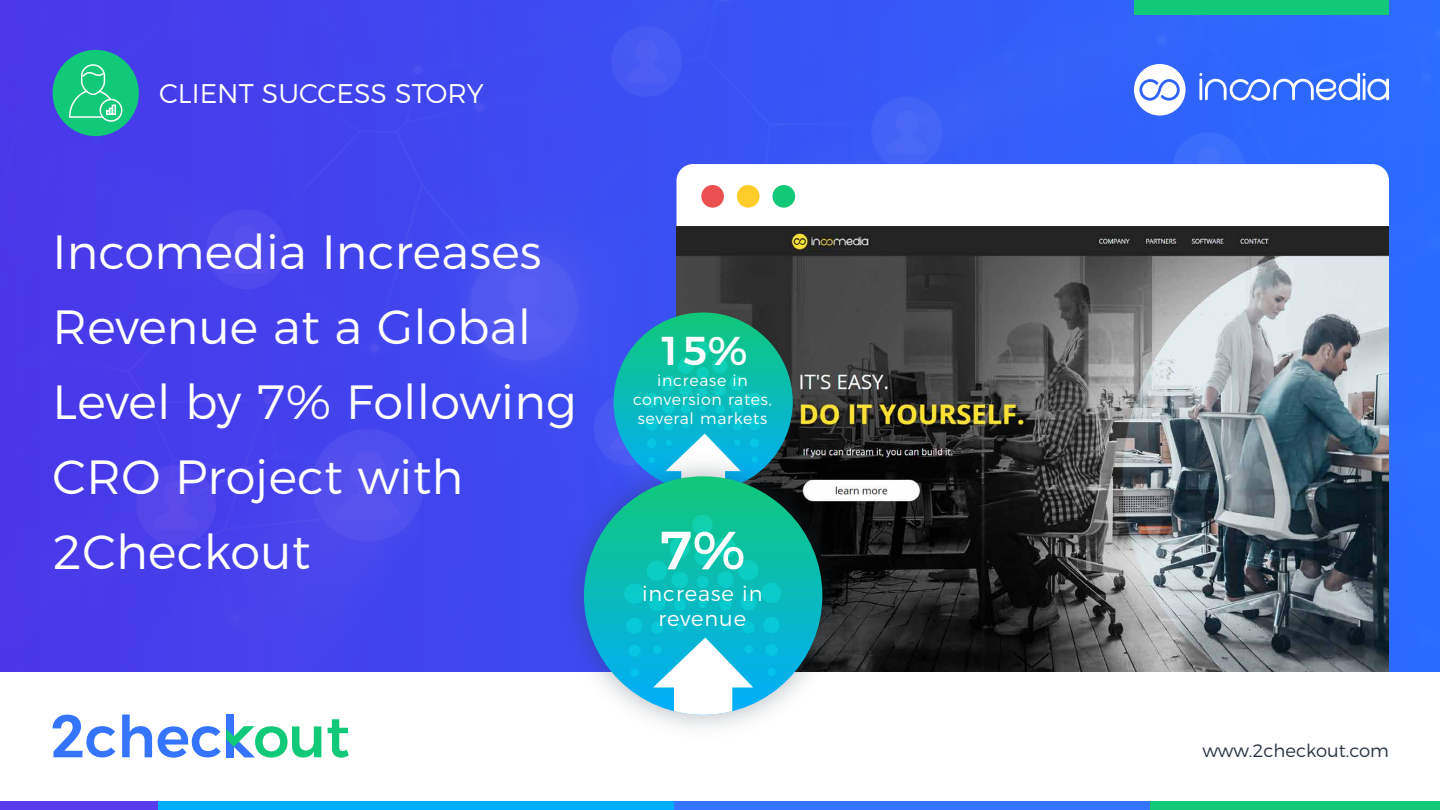
<style>
.page{position:relative;width:1440px;height:810px;background:#fff}
.page>*{position:absolute;margin:0;border:0;box-sizing:border-box;transform-origin:0 0}
.t1{font:500 53.55px "Montserrat";color:#fff}
.t2{font:300 48px/75px "Montserrat";letter-spacing:.005em;color:#fff}
.t3{font:500 40.2px "Montserrat";color:#fff}
.t4{font:300 27px "Montserrat";color:#fff}
.t5{font:300 21px/25.2px "Montserrat";letter-spacing:.045em;color:#fff;text-align:center}
.t6{font:300 18px "Montserrat";color:#293443}
.t7{font:300 15.75px/18.9px "Montserrat";letter-spacing:.045em;color:#fff;text-align:center}
</style>
<div class="page">
<img style="left:0;top:0;width:1440px;height:671px">
<div style="left:53px;top:50px;width:86px;height:86px;background:#11c979;border-radius:50%"></div>
<div style="left:100px;top:99px;width:22px;height:23px;border:2px solid #fff;border-radius:50%"></div>
<div style="left:112px;top:105px;width:4px;height:10px;border:2px solid #fff"></div>
<svg style="left:68px;top:65px;width:45px;height:54px"></svg>
<div style="left:0;top:801px;width:158px;height:9px;background:#583bec"></div>
<div style="left:158px;top:801px;width:516px;height:9px;background:#00aeff"></div>
<div style="left:674px;top:801px;width:579px;height:9px;background:#3474ff"></div>
<div style="left:1150px;top:801px;width:290px;height:9px;background:#11c979"></div>
<svg style="left:328px;top:719px;width:21px;height:39px"></svg>
<div style="left:226px;top:714px;width:8px;height:43px;background:#3474ff"></div>
<svg style="left:53px;top:715px;width:62px;height:42px"></svg>
<svg style="left:122px;top:715px;width:30px;height:42px"></svg>
<svg style="left:158px;top:726px;width:163px;height:32px"></svg>
<svg style="left:676px;top:164px;width:713px;height:63px"></svg>
<div style="left:701px;top:185px;width:23px;height:23px;background:#ec5050;border-radius:50%"></div>
<div style="left:737px;top:185px;width:23px;height:23px;background:#ffcc2a;border-radius:50%"></div>
<div style="left:773px;top:185px;width:22px;height:23px;background:#11c979;border-radius:50%"></div>
<img style="left:676px;top:227px;width:713px;height:444px">
<div style="left:1134px;top:0;width:255px;height:15px;background:#11c979"></div>
<svg style="left:1134px;top:64px;width:52px;height:52px"></svg>
<svg style="left:1199px;top:73px;width:190px;height:28px"></svg>
<svg style="left:614px;top:312px;width:179px;height:180px;background:#0cbca4"></svg>
<svg style="left:644px;top:341px;width:118px;height:101px;background:#0bc0b7"></svg>
<img style="left:550px;top:442px;width:306px;height:286px">
<svg style="left:584px;top:476px;width:238px;height:239px;background:#0bbdaa"></svg>
<svg style="left:624px;top:515px;width:157px;height:200px;background:#32c7ca"></svg>
<p class="t4" style="left:159px;top:72px;width:326px">CLIENT SUCCESS STORY</p>
<p class="t2" style="left:53px;top:210px;width:526px">Incomedia Increases<br>Revenue at a Global<br>Level by 7% Following<br>CRO Project with<br>2Checkout</p>
<p class="t3" style="left:658px;top:319px;width:91px">15%</p>
<p class="t7" style="left:633px;top:370px;width:140px">increase in conversion rates, several markets</p>
<p class="t1" style="left:659px;top:507px;width:88px">7%</p>
<p class="t5" style="left:642px;top:579px;width:122px">increase in revenue</p>
<p class="t6" style="left:1202px;top:737px;width:188px">www.2checkout.com</p>
</div>
